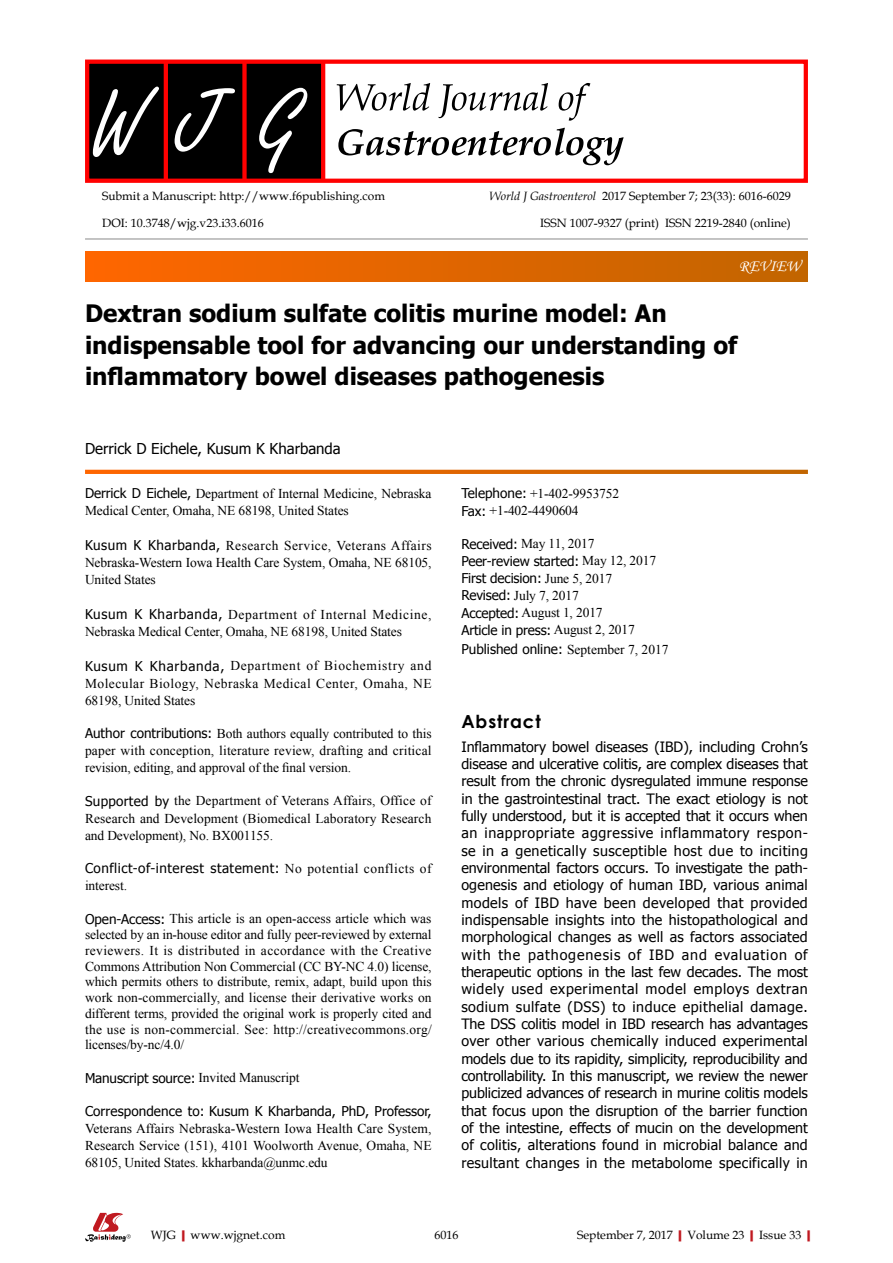
<style>
.page{position:relative;width:893px;height:1263px;background:#fff}
.page>*{position:absolute;margin:0;border:0;box-sizing:border-box;transform-origin:0 0}
.t1{font:700 24px/31.5px "Tahoma";color:#000}
.t2{font:700 18px "Century Gothic";letter-spacing:.05em;color:#000}
.t3{font:16.5px "Monotype Corsiva";color:#fff}
.t4{font:15px "Tahoma";color:#000}
.t5{font:14.25px/17.4px "Tahoma";letter-spacing:.025em;color:#000;text-align:justify}
.t6{font:13.5px/17.2px "Times New Roman";letter-spacing:-.01em;color:#000;text-align:justify}
.t7{font:13.5px/17.4px "Tahoma";letter-spacing:-.01em;color:#000}
.t8{font:12px "Book Antiqua";color:#000}
.s1{font-style:italic}
.s2{font-family:"Tahoma"}
.s3{font-family:"Times New Roman"}
.s4{font-weight:700;color:#c01920}
</style>
<div class="page">
<div style="left:85px;top:252px;width:723px;height:29px;background:linear-gradient(to right,#f60,#c16500)"></div>
<hr style="left:85px;top:239px;width:723px;height:1px;background:#898989">
<div style="left:87px;top:61px;width:236px;height:121px;background:#000"></div>
<hr style="left:164px;top:61px;width:4px;height:121px;background:#f00">
<div style="left:242px;top:61px;width:5px;height:121px;background:#f00"></div>
<hr style="left:321px;top:61px;width:4px;height:121px;background:#f00">
<div style="left:85px;top:60px;width:723px;height:123px;border:4px solid #f00"></div>
<svg style="left:259px;top:88px;width:48px;height:85px"></svg>
<svg style="left:175px;top:88px;width:60px;height:64px"></svg>
<svg style="left:93px;top:87px;width:66px;height:70px"></svg>
<svg style="left:337px;top:83px;width:253px;height:38px"></svg>
<svg style="left:338px;top:128px;width:286px;height:37px"></svg>
<svg style="left:85px;top:470px;width:723px;height:4px"></svg>
<svg style="left:85px;top:1213px;width:46px;height:29px"></svg>
<p class="t8" style="left:102px;top:188px;width:284px">Submit a Manuscript: http://www.f6publishing.com</p>
<p class="t8" style="left:102px;top:215px;width:163px">DOI: 10.3748/wjg.v23.i33.6016</p>
<p class="t8" style="left:490px;top:188px;width:303px"><span class="s1">World J Gastroenterol</span> 2017 September 7; 23(33): 6016-6029</p>
<p class="t8" style="left:540px;top:215px;width:252px">ISSN 1007-9327 (print) ISSN 2219-2840 (online)</p>
<p class="t3" style="left:739px;top:256px;width:63px">REVIEW</p>
<p class="t1" style="left:85px;top:296px;width:654px">Dextran sodium sulfate colitis murine model: An indispensable tool for advancing our understanding of inflammatory bowel diseases pathogenesis</p>
<p class="t4" style="left:85px;top:438px;width:257px">Derrick D Eichele, Kusum K Kharbanda</p>
<p class="t6" style="left:85px;top:485px;width:348px"><span class="s2">Derrick D Eichele,</span> Department of Internal Medicine, Nebraska<br>Medical Center, Omaha, NE 68198, United States</p>
<p class="t6" style="left:85px;top:536px;width:348px"><span class="s2">Kusum K Kharbanda,</span> Research Service, Veterans Affairs Nebraska-Western Iowa Health Care System, Omaha, NE 68105, United States</p>
<p class="t6" style="left:85px;top:605px;width:348px"><span class="s2">Kusum K Kharbanda,</span> Department of Internal Medicine,<br>Nebraska Medical Center, Omaha, NE 68198, United States</p>
<p class="t6" style="left:85px;top:657px;width:348px"><span class="s2">Kusum K Kharbanda,</span> Department of Biochemistry and Molecular Biology, Nebraska Medical Center, Omaha, NE 68198, United States</p>
<p class="t6" style="left:85px;top:725px;width:348px"><span class="s2">Author contributions:</span> Both authors equally contributed to this paper with conception, literature review, drafting and critical revision, editing, and approval of the final version.</p>
<p class="t6" style="left:85px;top:792px;width:348px"><span class="s2">Supported by</span> the Department of Veterans Affairs, Office of Research and Development (Biomedical Laboratory Research and Development), No. BX001155.</p>
<p class="t6" style="left:85px;top:860px;width:348px;line-height:16.8px"><span class="s2">Conflict-of-interest statement:</span> No potential conflicts of interest.</p>
<p class="t6" style="left:85px;top:911px;width:348px;line-height:15.8px"><span class="s2">Open-Access:</span> This article is an open-access article which was selected by an in-house editor and fully peer-reviewed by external reviewers. It is distributed in accordance with the Creative Commons Attribution Non Commercial (CC BY-NC 4.0) license, which permits others to distribute, remix, adapt, build upon this work non-commercially, and license their derivative works on different terms, provided the original work is properly cited and the use is non-commercial. See: http://creativecommons.org/ licenses/by-nc/4.0/</p>
<p class="t7" style="left:85px;top:1068px;width:216px">Manuscript source: <span class="s3">Invited Manuscript</span></p>
<p class="t6" style="left:85px;top:1102px;width:348px"><span class="s2">Correspondence to: Kusum K Kharbanda, PhD, Professor, </span>Veterans Affairs Nebraska-Western Iowa Health Care System, Research Service (151), 4101 Woolworth Avenue, Omaha, NE 68105, United States. kkharbanda@unmc.edu</p>
<p class="t6" style="left:461px;top:485px;width:159px"><span class="s2">Telephone:</span> +1-402-9953752<br><span class="s2">Fax:</span> +1-402-4490604</p>
<p class="t7" style="left:461px;top:534px;width:196px">Received: <span class="s3">May 11, 2017<br></span>Peer-review started: <span class="s3">May 12, 2017<br></span>First decision: <span class="s3">June 5, 2017<br></span>Revised: <span class="s3">July 7, 2017<br></span>Accepted: <span class="s3">August 1, 2017<br></span>Article in press: <span class="s3">August 2, 2017</span></p>
<p class="t7" style="left:461px;top:640px;width:209px">Published online: <span class="s3">September 7, 2017</span></p>
<p class="t2" style="left:461px;top:708px;width:81px">Abstract</p>
<p class="t5" style="left:461px;top:737px;width:348px">Inflammatory bowel diseases (IBD), including Crohn’s disease and ulcerative colitis, are complex diseases that result from the chronic dysregulated immune response in the gastrointestinal tract. The exact etiology is not fully understood, but it is accepted that it occurs when an inappropriate aggressive inflammatory respon&shy;se in a genetically susceptible host due to inciting environmental factors occurs. To investigate the path&shy;ogenesis and etiology of human IBD, various animal models of IBD have been developed that provided indispensable insights into the histopathological and morphological changes as well as factors associated with the pathogenesis of IBD and evaluation of therapeutic options in the last few decades. The most widely used experimental model employs dextran sodium sulfate (DSS) to induce epithelial damage.<br>The DSS colitis model in IBD research has advantages over other various chemically induced experimental models due to its rapidity, simplicity, reproducibility and controllability. In this manuscript, we review the newer publicized advances of research in murine colitis models that focus upon the disruption of the barrier function of the intestine, effects of mucin on the development of colitis, alterations found in microbial balance and resultant changes in the metabolome specifically in</p>
<p class="t8" style="left:151px;top:1226px;width:136px">WJG<span class="s4">|</span>www.wjgnet.com</p>
<p class="t8" style="left:434px;top:1226px;width:25px">6016</p>
<p class="t8" style="left:577px;top:1226px;width:240px">September 7, 2017<span class="s4">|</span>Volume 23<span class="s4">|</span>Issue 33<span class="s4">|</span></p>
</div>
